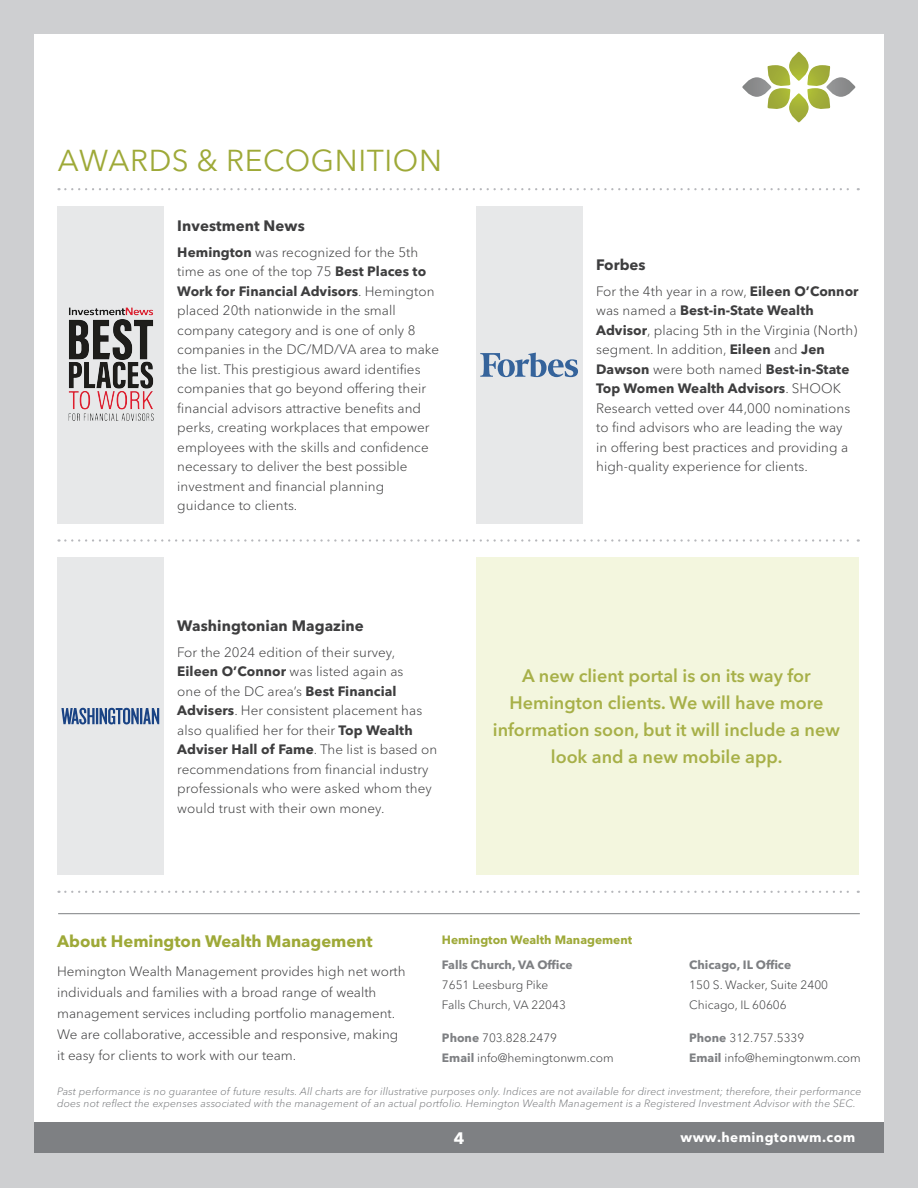
<style>
.page{position:relative;width:918px;height:1188px;background:#cecfd1}
.page>*{position:absolute;margin:0;border:0;box-sizing:border-box;transform-origin:0 0}
.t1{font:30px "Avenir Next LT Pro";letter-spacing:.02em;color:#9ea938}
.t2{font:600 18px/27px "Avenir Next LT Pro";color:#a7b048;text-align:center}
.t3{font:700 16.5px "Avenir Next LT Pro";color:#9ea938}
.t4{font:700 16.5px "Avenir Next LT Pro";color:#fff}
.t5{font:700 15px "Avenir Next LT Pro";letter-spacing:.005em;color:#3e3e3f}
.t6{font:300 13.5px/19.5px "Avenir Next LT Pro";letter-spacing:.005em;color:#3e3e3f}
.t7{font:700 13.5px "Avenir Next LT Pro";letter-spacing:.03em;color:#fff}
.t8{font:300 12px/20.1px "Avenir Next LT Pro";color:#3e3e3f}
.t9{font:700 12px "Avenir Next LT Pro";color:#7e8083}
.t10{font:700 12px "Avenir Next LT Pro";color:#9ea938}
.t11{font:italic 300 10.5px/12px "Avenir Next LT Pro";letter-spacing:.01em;color:#76787b}
.s1{font-weight:700}
.s2{font-weight:700;color:#7e8083}
</style>
<div class="page">
<div style="left:34px;top:139px;width:850px;height:1014px;background:#fff"></div>
<div style="left:34px;top:34px;width:850px;height:108px;background:#fff"></div>
<svg style="left:742px;top:52px;width:114px;height:70px"></svg>
<div style="left:34px;top:1122px;width:850px;height:31px;background:#7e8083"></div>
<hr style="left:58px;top:913px;width:802px;height:1px;background:#7e8083">
<svg style="left:59px;top:891px;width:800px;height:2px"></svg>
<svg style="left:59px;top:539px;width:800px;height:3px"></svg>
<svg style="left:59px;top:188px;width:800px;height:2px"></svg>
<div style="left:57px;top:206px;width:106px;height:317px;background:#e7e8e9"></div>
<img style="left:68px;top:307px;width:86px;height:114px">
<div style="left:476px;top:206px;width:106px;height:317px;background:#e7e8e9"></div>
<svg style="left:480px;top:353px;width:98px;height:24px"></svg>
<div style="left:57px;top:558px;width:106px;height:317px;background:#e7e8e9"></div>
<svg style="left:61px;top:708px;width:98px;height:16px"></svg>
<div style="left:476px;top:558px;width:383px;height:317px;background:#f3f6de"></div>
<h1 class="t1" style="left:58px;top:143px;width:386px">AWARDS &amp; RECOGNITION</h1>
<p class="t5" style="left:177px;top:216px;width:129px">Investment News</p>
<p class="t6" style="left:177px;top:242px;width:263px"><span class="s1">Hemington</span> was recognized for the 5th time as one of the top 75 <span class="s1">Best Places to Work for Financial Advisors</span>. Hemington placed 20th nationwide in the small company category and is one of only 8 companies in the DC/MD/VA area to make the list. This prestigious award identifies companies that go beyond offering their financial advisors attractive benefits and perks, creating workplaces that empower employees with the skills and confidence necessary to deliver the best possible investment and financial planning guidance to clients.</p>
<p class="t5" style="left:177px;top:616px;width:188px">Washingtonian Magazine</p>
<p class="t6" style="left:177px;top:642px;width:262px">For the 2024 edition of their survey, <span class="s1">Eileen O’Connor</span> was listed again as<br>one of the DC area’s <span class="s1">Best Financial Advisers</span>. Her consistent placement has also qualified her for their <span class="s1">Top Wealth Adviser Hall of Fame</span>. The list is based on recommendations from financial industry professionals who were asked whom they would trust with their own money.</p>
<p class="t5" style="left:596px;top:255px;width:51px">Forbes</p>
<p class="t6" style="left:596px;top:281px;width:264px">For the 4th year in a row, <span class="s1">Eileen O’Connor </span>was named a <span class="s1">Best-in-State Wealth Advisor</span>, placing 5th in the Virginia (North) segment. In addition, <span class="s1">Eileen</span> and <span class="s1">Jen Dawson</span> were both named <span class="s1">Best-in-State Top Women Wealth Advisors</span>. SHOOK Research vetted over 44,000 nominations to find advisors who are leading the way<br>in offering best practices and providing a high-quality experience for clients.</p>
<h2 class="t2" style="left:493px;top:663px;width:349px">A new client portal is on its way for Hemington clients. We will have more information soon, but it will include a new look and a new mobile app.</h2>
<p class="t3" style="left:57px;top:931px;width:317px">About Hemington Wealth Management</p>
<p class="t6" style="left:57px;top:961px;width:350px;line-height:21px">Hemington Wealth Management provides high net worth individuals and families with a broad range of wealth management services including portfolio management.<br>We are collaborative, accessible and responsive, making it easy for clients to work with our team.</p>
<p class="t10" style="left:442px;top:932px;width:192px">Hemington Wealth Management</p>
<p class="t9" style="left:442px;top:958px;width:132px">Falls Church, VA Office</p>
<p class="t8" style="left:442px;top:975px;width:125px">7651 Leesburg Pike<br>Falls Church, VA 22043</p>
<p class="t8" style="left:442px;top:1028px;width:173px"><span class="s2">Phone</span> 703.828.2479<br><span class="s2">Email</span> info@hemingtonwm.com</p>
<p class="t9" style="left:689px;top:958px;width:103px">Chicago, IL Office</p>
<p class="t8" style="left:689px;top:975px;width:140px">150 S. Wacker, Suite 2400<br>Chicago, IL 60606</p>
<p class="t8" style="left:689px;top:1028px;width:173px"><span class="s2">Phone</span> 312.757.5339<br><span class="s2">Email</span> info@hemingtonwm.com</p>
<p class="t11" style="left:57px;top:1086px;width:806px">Past performance is no guarantee of future results. All charts are for illustrative purposes only. Indices are not available for direct investment; therefore, their performance does not reflect the expenses associated with the management of an actual portfolio. Hemington Wealth Management is a Registered Investment Advisor with the SEC.</p>
<p class="t4" style="left:454px;top:1128px;width:12px">4</p>
<p class="t7" style="left:681px;top:1129px;width:176px">www.hemingtonwm.com</p>
</div>
